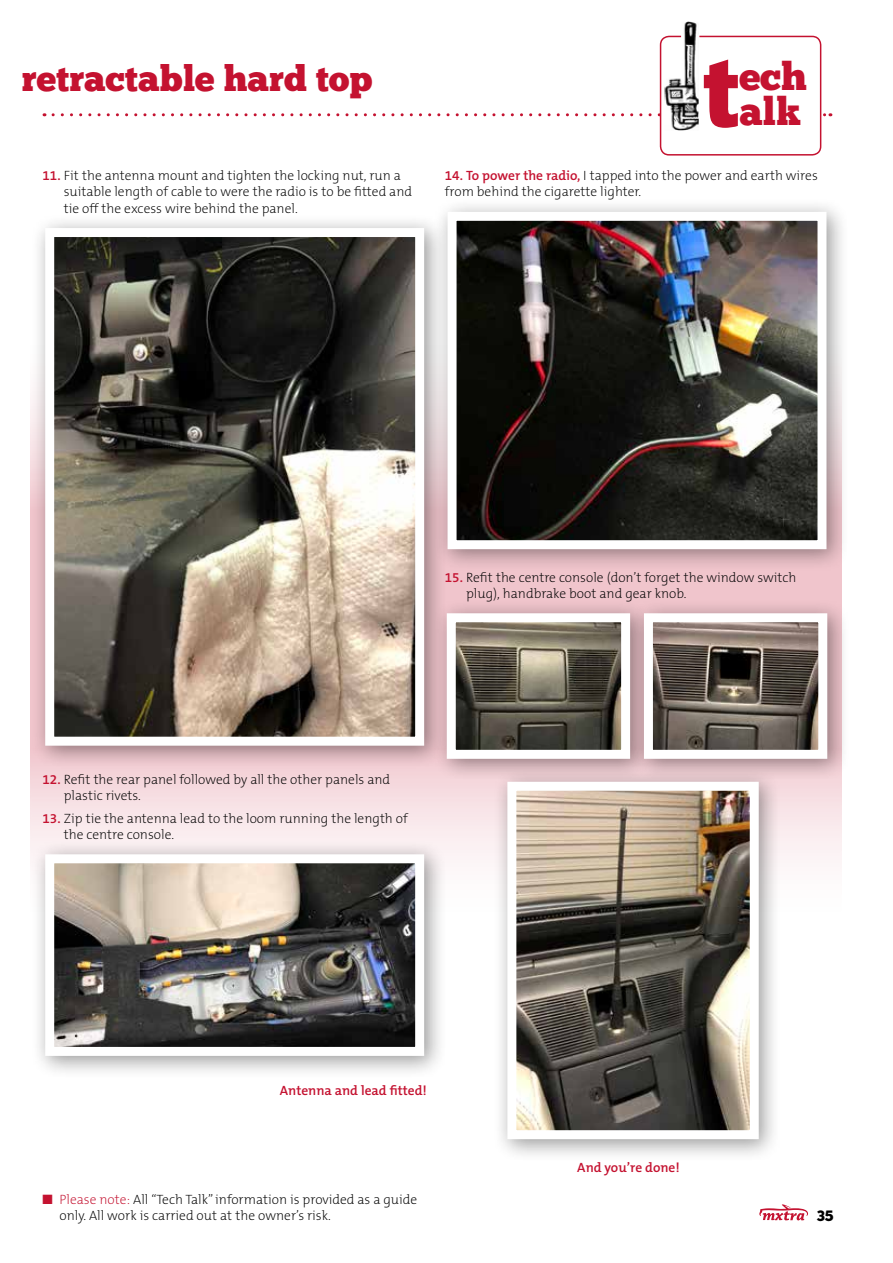
<style>
.page{position:relative;width:893px;height:1263px;background:#fff}
.page>*{position:absolute;margin:0;border:0;box-sizing:border-box;transform-origin:0 0}
.t1{font:102.15px "Chunk Five";color:#c41230}
.t2{font:39px/34.5px "Chunk Five";color:#c41230}
.t3{font:36px "Chunk Five";color:#c41230}
.t4{font:15px "Chunk Five";color:#000}
.t5{font:200 13.5px/16.2px "The Mix B2";color:#000}
.t6{font:600 13.5px "The Mix B6";color:#c41230}
.s1{font-family:"The Mix B6";font-weight:600;color:#c41230}
.s2{color:#c41230}
</style>
<div class="page">
<svg style="left:759px;top:1204px;width:49px;height:16px"></svg>
<div style="left:660px;top:36px;width:161px;height:120px;border:2px solid #c41230;border-radius:9px"></div>
<svg style="left:53px;top:35px;width:778px;height:96px"></svg>
<img style="left:665px;top:21px;width:34px;height:109px">
<svg style="left:30px;top:398px;width:812px;height:462px"></svg>
<div style="left:31px;top:214px;width:416px;height:555px;background:#000;opacity:.4"></div>
<img style="left:55px;top:238px;width:359px;height:498px">
<div style="left:45px;top:228px;width:379px;height:518px;border:9px solid #fff"></div>
<div style="left:31px;top:840px;width:416px;height:239px;background:#000;opacity:.4"></div>
<img style="left:55px;top:864px;width:359px;height:182px">
<div style="left:45px;top:854px;width:379px;height:202px;border:9px solid #fff"></div>
<div style="left:433px;top:197px;width:417px;height:375px;background:#000;opacity:.4"></div>
<img style="left:458px;top:222px;width:358px;height:317px">
<div style="left:448px;top:212px;width:378px;height:337px;border:9px solid #fff"></div>
<div style="left:432px;top:599px;width:221px;height:183px;background:#000;opacity:.4"></div>
<img style="left:457px;top:623px;width:163px;height:126px">
<div style="left:447px;top:613px;width:183px;height:146px;border:9px solid #fff"></div>
<div style="left:630px;top:599px;width:220px;height:183px;background:#000;opacity:.4"></div>
<img style="left:654px;top:623px;width:163px;height:126px">
<div style="left:644px;top:613px;width:183px;height:146px;border:9px solid #fff"></div>
<div style="left:493px;top:767px;width:289px;height:395px;background:#000;opacity:.4"></div>
<img style="left:517px;top:792px;width:232px;height:337px">
<div style="left:507px;top:782px;width:252px;height:357px;border:9px solid #fff"></div>
<h3 class="t3" style="left:22px;top:57px;width:352px">retractable hard top</h3>
<p class="t5" style="left:64px;top:168px;width:350px;text-indent:-21px"><span class="s1">11.</span> Fit the antenna mount and tighten the locking nut, run a suitable length of cable to were the radio is to be fitted and tie off the excess wire behind the panel.</p>
<h1 class="t1" style="left:702px;top:29px;width:39px">t</h1>
<h2 class="t2" style="left:739px;top:59px;width:69px">ech alk</h2>
<p class="t5" style="left:445px;top:168px;width:374px"><span class="s1">14. To power the radio,</span> I tapped into the power and earth wires from behind the cigarette lighter.</p>
<p class="t5" style="left:466px;top:569px;width:332px;text-indent:-21px"><span class="s1">15.</span> Refit the centre console (don’t forget the window switch plug), handbrake boot and gear knob.</p>
<p class="t5" style="left:64px;top:772px;width:328px;text-indent:-21px"><span class="s1">12.</span> Refit the rear panel followed by all the other panels and plastic rivets.</p>
<p class="t5" style="left:64px;top:810px;width:345px;text-indent:-21px"><span class="s1">13.</span> Zip tie the antenna lead to the loom running the length of the centre console.</p>
<p class="t6" style="left:280px;top:1083px;width:148px">Antenna and lead fitted!</p>
<p class="t5" style="left:60px;top:1192px;width:359px;text-indent:-17px"><span class="s2">■ Please note:</span> All “Tech Talk” information is provided as a guide only. All work is carried out at the owner’s risk.</p>
<p class="t6" style="left:577px;top:1160px;width:104px">And you’re done!</p>
<p class="t4" style="left:817px;top:1207px;width:18px">35</p>
</div>
